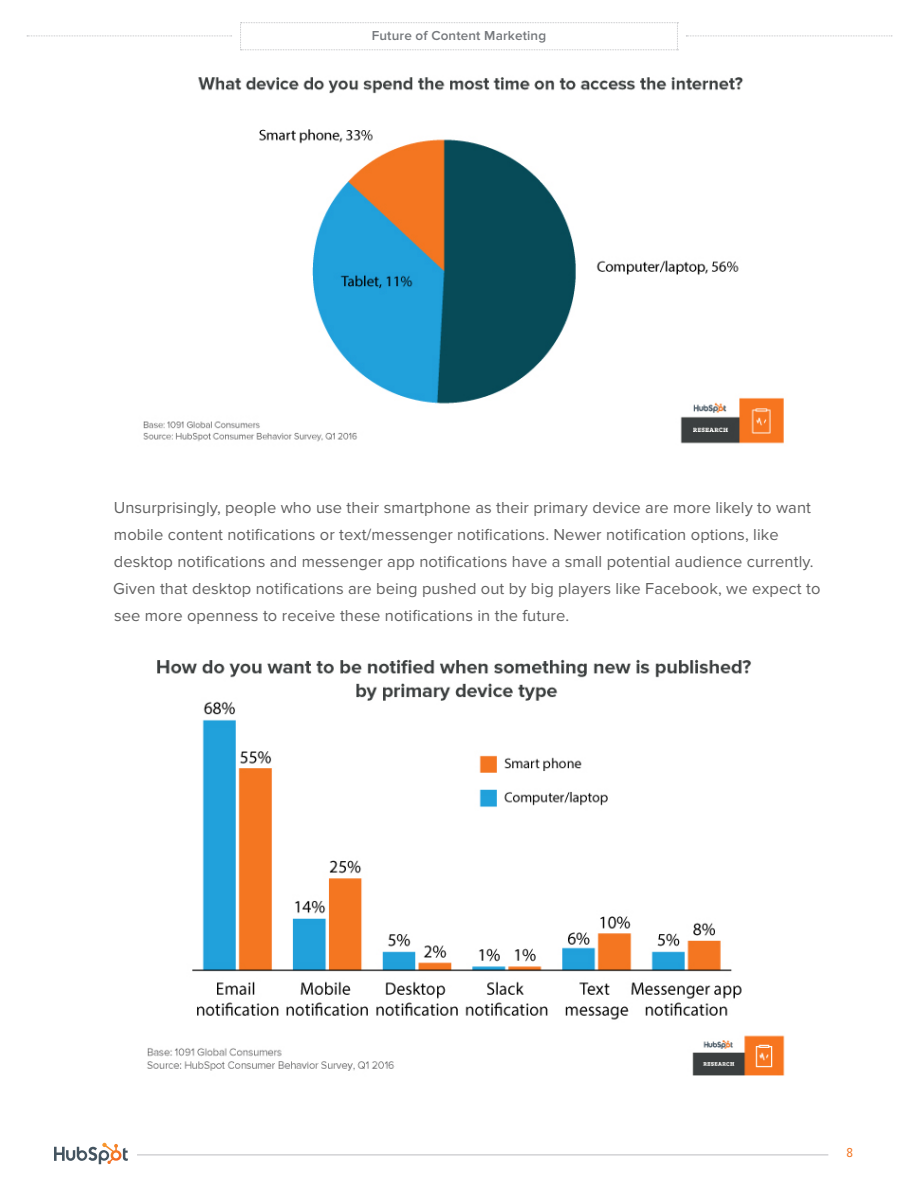
<style>
.page{position:relative;width:918px;height:1188px;background:#fff}
.page>*{position:absolute;margin:0;border:0;box-sizing:border-box;transform-origin:0 0}
.Paragraph_Style_1{font:16.5px/27px "Proxima Nova";letter-spacing:.005em;color:#616161}
.t1{font:600 13.5px "Proxima Nova";letter-spacing:.01em;color:#75787c}
.t2{font:13.5px "Proxima Nova Cond";color:#f47521}
</style>
<div class="page">
<hr style="left:137px;top:1155px;width:691px;height:1px;background:#bcbdc0">
<svg style="left:686px;top:36px;width:206px;height:1px"></svg>
<svg style="left:27px;top:36px;width:205px;height:1px"></svg>
<svg style="left:54px;top:1143px;width:74px;height:21px"></svg>
<svg style="left:240px;top:22px;width:438px;height:28px"></svg>
<img style="left:143px;top:77px;width:641px;height:367px">
<img style="left:147px;top:659px;width:638px;height:417px">
<p class="t1" style="left:372px;top:28px;width:176px">Future of Content Marketing</p>
<p class="Paragraph_Style_1" style="left:113px;top:494px;width:709px">Unsurprisingly, people who use their smartphone as their primary device are more likely to want mobile content notifications or text/messenger notifications. Newer notification options, like desktop notifications and messenger app notifications have a small potential audience currently.<br>Given that desktop notifications are being pushed out by big players like Facebook, we expect to see more openness to receive these notifications in the future.</p>
<p class="t2" style="left:846px;top:1147px;width:8px">8</p>
</div>
